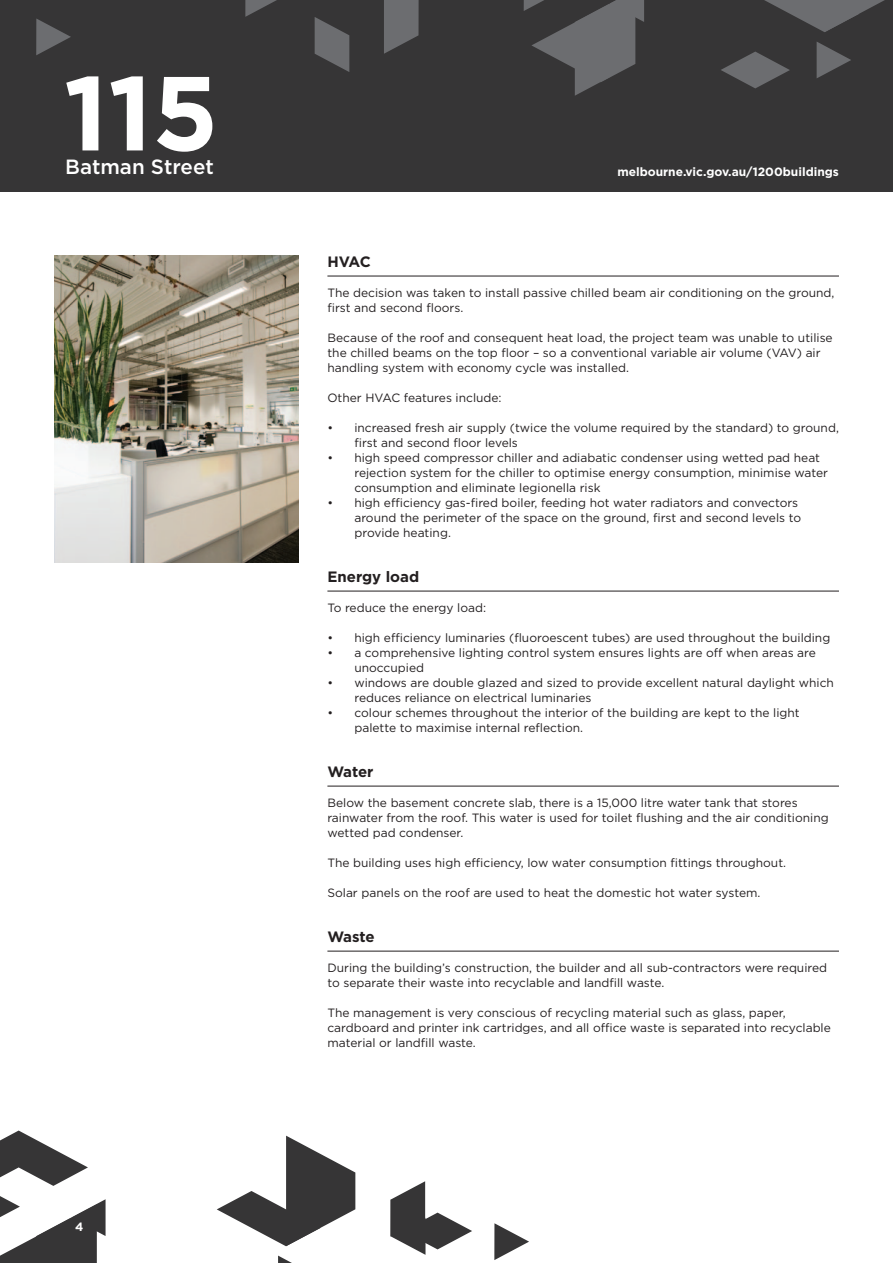
<style>
.page{position:relative;width:893px;height:1263px;background:#fff}
.page>*{position:absolute;margin:0;border:0;box-sizing:border-box;transform-origin:0 0}
.t1{font:700 105px "Gotham";color:#fff}
.t2{font:500 20.55px "Gotham";color:#fff}
.t3{font:700 15px "Gotham";color:#231f20}
.t4{font:12px/15px "Gotham";color:#231f20}
.t5{font:700 12px "Gotham";color:#fff}
</style>
<div class="page">
<div style="left:0;top:0;width:893px;height:191px;background:#363536"></div>
<svg style="left:524px;top:0;width:120px;height:96px"></svg>
<svg style="left:245px;top:0;width:32px;height:17px"></svg>
<svg style="left:315px;top:17px;width:34px;height:55px"></svg>
<svg style="left:384px;top:0;width:35px;height:54px"></svg>
<svg style="left:36px;top:18px;width:35px;height:37px"></svg>
<svg style="left:817px;top:42px;width:34px;height:36px"></svg>
<svg style="left:721px;top:52px;width:69px;height:36px"></svg>
<svg style="left:764px;top:0;width:121px;height:32px"></svg>
<svg style="left:0;top:1130px;width:88px;height:56px"></svg>
<svg style="left:0;top:1196px;width:106px;height:67px"></svg>
<svg style="left:278px;top:1255px;width:14px;height:8px"></svg>
<svg style="left:494px;top:1223px;width:35px;height:37px"></svg>
<svg style="left:217px;top:1136px;width:138px;height:110px"></svg>
<svg style="left:390px;top:1181px;width:82px;height:74px"></svg>
<hr style="left:327px;top:276px;width:512px;height:1px;background:#231f20">
<hr style="left:327px;top:591px;width:512px;height:1px;background:#231f20">
<hr style="left:327px;top:786px;width:512px;height:1px;background:#231f20">
<hr style="left:327px;top:951px;width:512px;height:1px;background:#231f20">
<img style="left:54px;top:255px;width:245px;height:308px">
<h1 class="t1" style="left:64px;top:50px;width:156px">115</h1>
<h2 class="t2" style="left:65px;top:154px;width:150px">Batman Street</h2>
<p class="t5" style="left:75px;top:1220px;width:10px">4</p>
<p class="t5" style="left:617px;top:165px;width:223px">melbourne.vic.gov.au/1200buildings</p>
<p class="t3" style="left:327px;top:253px;width:45px">HVAC</p>
<p class="t4" style="left:327px;top:285px;width:508px">The decision was taken to install passive chilled beam air conditioning on the ground, first and second floors.</p>
<p class="t4" style="left:327px;top:330px;width:507px">Because of the roof and consequent heat load, the project team was unable to utilise the chilled beams on the top floor – so a conventional variable air volume (VAV) air handling system with economy cycle was installed.</p>
<p class="t4" style="left:327px;top:390px;width:176px">Other HVAC features include:</p>
<p class="t4" style="left:354px;top:420px;width:486px;text-indent:-27px">• increased fresh air supply (twice the volume required by the standard) to ground, first and second floor levels</p>
<p class="t4" style="left:354px;top:450px;width:475px;text-indent:-27px">• high speed compressor chiller and adiabatic condenser using wetted pad heat rejection system for the chiller to optimise energy consumption, minimise water consumption and eliminate legionella risk</p>
<p class="t4" style="left:354px;top:495px;width:448px;text-indent:-27px">• high efficiency gas-fired boiler, feeding hot water radiators and convectors around the perimeter of the space on the ground, first and second levels to provide heating.</p>
<p class="t3" style="left:327px;top:568px;width:93px">Energy load</p>
<p class="t4" style="left:327px;top:600px;width:160px">To reduce the energy load:</p>
<p class="t4" style="left:327px;top:630px;width:504px">• high efficiency luminaries (fluoroescent tubes) are used throughout the building</p>
<p class="t4" style="left:354px;top:645px;width:463px;text-indent:-27px">• a comprehensive lighting control system ensures lights are off when areas are unoccupied</p>
<p class="t4" style="left:354px;top:675px;width:481px;text-indent:-27px">• windows are double glazed and sized to provide excellent natural daylight which reduces reliance on electrical luminaries</p>
<p class="t4" style="left:354px;top:705px;width:447px;text-indent:-27px">• colour schemes throughout the interior of the building are kept to the light palette to maximise internal reflection.</p>
<p class="t3" style="left:327px;top:763px;width:48px">Water</p>
<p class="t4" style="left:327px;top:795px;width:503px">Below the basement concrete slab, there is a 15,000 litre water tank that stores rainwater from the roof. This water is used for toilet flushing and the air conditioning wetted pad condenser.</p>
<p class="t4" style="left:327px;top:855px;width:460px">The building uses high efficiency, low water consumption fittings throughout.</p>
<p class="t4" style="left:327px;top:885px;width:434px">Solar panels on the roof are used to heat the domestic hot water system.</p>
<p class="t3" style="left:327px;top:928px;width:49px">Waste</p>
<p class="t4" style="left:327px;top:960px;width:501px">During the building’s construction, the builder and all sub-contractors were required to separate their waste into recyclable and landfill waste.</p>
<p class="t4" style="left:327px;top:1005px;width:505px">The management is very conscious of recycling material such as glass, paper, cardboard and printer ink cartridges, and all office waste is separated into recyclable material or landfill waste.</p>
</div>
